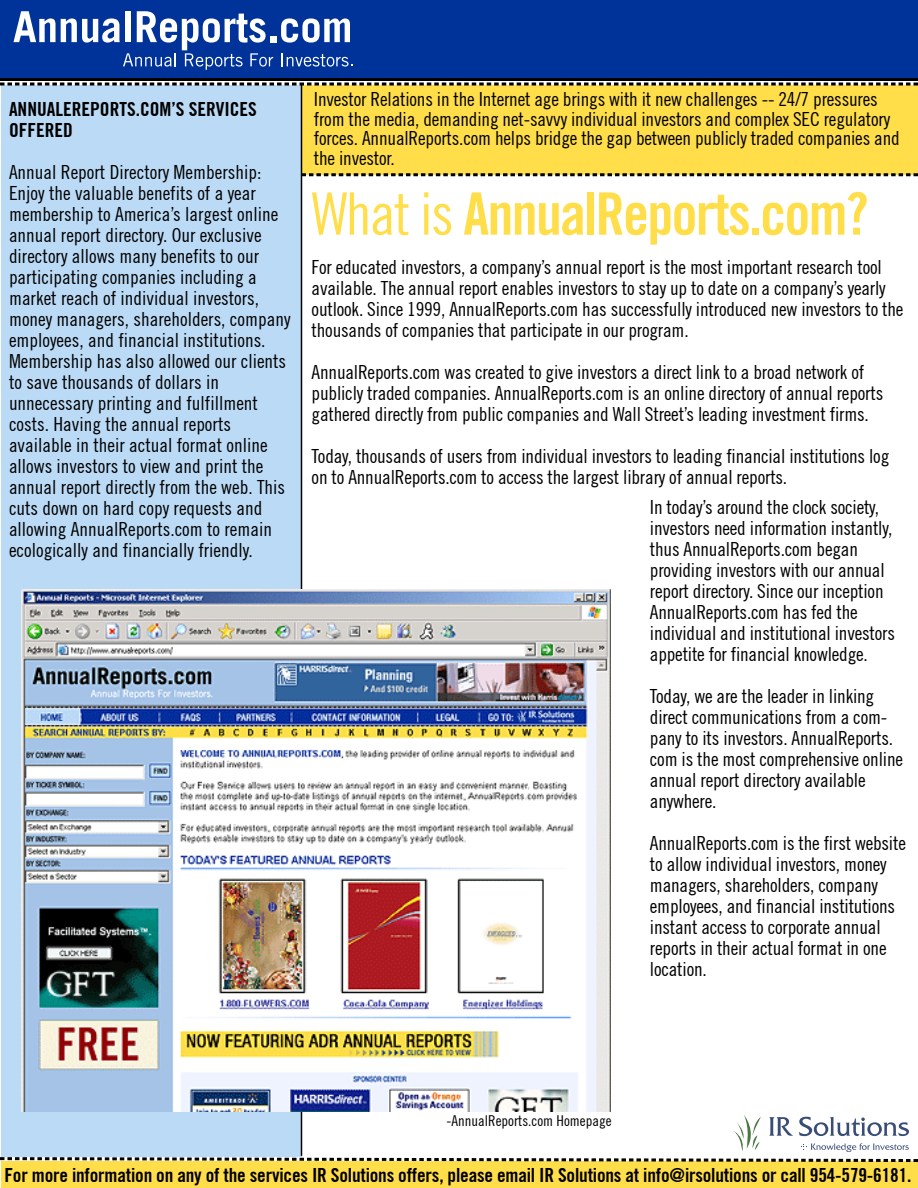
<style>
.page{position:relative;width:918px;height:1188px;background:#fff}
.page>*{position:absolute;margin:0;border:0;box-sizing:border-box;transform-origin:0 0}
.t1{font:58.5px "Trade Gothic Bold Cond Twenty";letter-spacing:-.03em;color:#ffde4a}
.t2{font:19.5px/21px "Trade Gothic Cond Eighteen";letter-spacing:-.01em;color:#000}
.t3{font:19.5px/21px "Trade Gothic Bold Cond Twenty";letter-spacing:-.01em;color:#000}
.t4{font:15px "Trade Gothic Cond Eighteen";color:#000}
.s1{font-family:"Trade Gothic Cond Eighteen"}
</style>
<div class="page">
<div style="left:1px;top:86px;width:301px;height:1071px;background:#bbdaf5"></div>
<div style="left:302px;top:85px;width:616px;height:89px;background:#ffde4a"></div>
<div style="left:0;top:0;width:918px;height:80px;background:#039"></div>
<hr style="left:0;top:78px;width:918px;height:3px;background:#000">
<svg style="left:0;top:82px;width:918px;height:4px"></svg>
<hr style="left:301px;top:84px;width:1px;height:1072px;background:#000">
<svg style="left:302px;top:173px;width:616px;height:3px"></svg>
<div style="left:1px;top:1161px;width:916px;height:27px;background:#ffde4a"></div>
<svg style="left:0;top:1115px;width:918px;height:49px"></svg>
<img style="left:21px;top:590px;width:590px;height:522px">
<svg style="left:14px;top:11px;width:339px;height:59px"></svg>
<p class="t3" style="left:9px;top:98px;width:249px">ANNUALEREPORTS.COM’S SERVICES<br>OFFERED</p>
<p class="t2" style="left:9px;top:161px;width:283px">Annual Report Directory Membership:<br>Enjoy the valuable benefits of a year membership to America’s largest online annual report directory. Our exclusive directory allows many benefits to our participating companies including a market reach of individual investors, money managers, shareholders, company employees, and financial institutions.<br>Membership has also allowed our clients to save thousands of dollars in</p>
<p class="t2" style="left:9px;top:392px;width:251px">unnecessary printing and fulfillment costs. Having the annual reports</p>
<p class="t2" style="left:9px;top:434px;width:278px">available in their actual format online allows investors to view and print the annual report directly from the web. This cuts down on hard copy requests and allowing AnnualReports.com to remain ecologically and financially friendly.</p>
<p class="t2" style="left:314px;top:90px;width:587px;line-height:19.5px">Investor Relations in the Internet age brings with it new challenges -- 24/7 pressures from the media, demanding net-savvy individual investors and complex SEC regulatory forces. AnnualReports.com helps bridge the gap between publicly traded companies and the investor.</p>
<p class="t1" style="left:312px;top:178px;width:558px"><span class="s1">What is</span> AnnualReports.com?</p>
<p class="t2" style="left:312px;top:256px;width:593px">For educated investors, a company’s annual report is the most important research tool available. The annual report enables investors to stay up to date on a company’s yearly outlook. Since 1999, AnnualReports.com has successfully introduced new investors to the thousands of companies that participate in our program.</p>
<p class="t2" style="left:312px;top:361px;width:573px">AnnualReports.com was created to give investors a direct link to a broad network of publicly traded companies. AnnualReports.com is an online directory of annual reports gathered directly from public companies and Wall Street’s leading investment firms.</p>
<p class="t2" style="left:312px;top:445px;width:579px">Today, thousands of users from individual investors to leading financial institutions log on to AnnualReports.com to access the largest library of annual reports.</p>
<p class="t2" style="left:650px;top:496px;width:244px">In today’s around the clock society, investors need information instantly, thus AnnualReports.com began</p>
<p class="t2" style="left:650px;top:559px;width:247px">providing investors with our annual report directory. Since our inception AnnualReports.com has fed the individual and institutional investors appetite for financial knowledge.</p>
<p class="t2" style="left:650px;top:685px;width:226px">Today, we are the leader in linking</p>
<p class="t2" style="left:650px;top:706px;width:255px">direct communications from a com&shy;pany to its investors. AnnualReports. com is the most comprehensive online annual report directory available anywhere.</p>
<p class="t2" style="left:650px;top:832px;width:257px">AnnualReports.com is the first website to allow individual investors, money managers, shareholders, company employees, and financial institutions instant access to corporate annual reports in their actual format in one location.</p>
<p class="t4" style="left:447px;top:1111px;width:166px">-AnnualReports.com Homepage</p>
<p class="t3" style="left:5px;top:1164px;width:908px">For more information on any of the services IR Solutions offers, please email IR Solutions at info@irsolutions or call 954-579-6181.</p>
</div>
